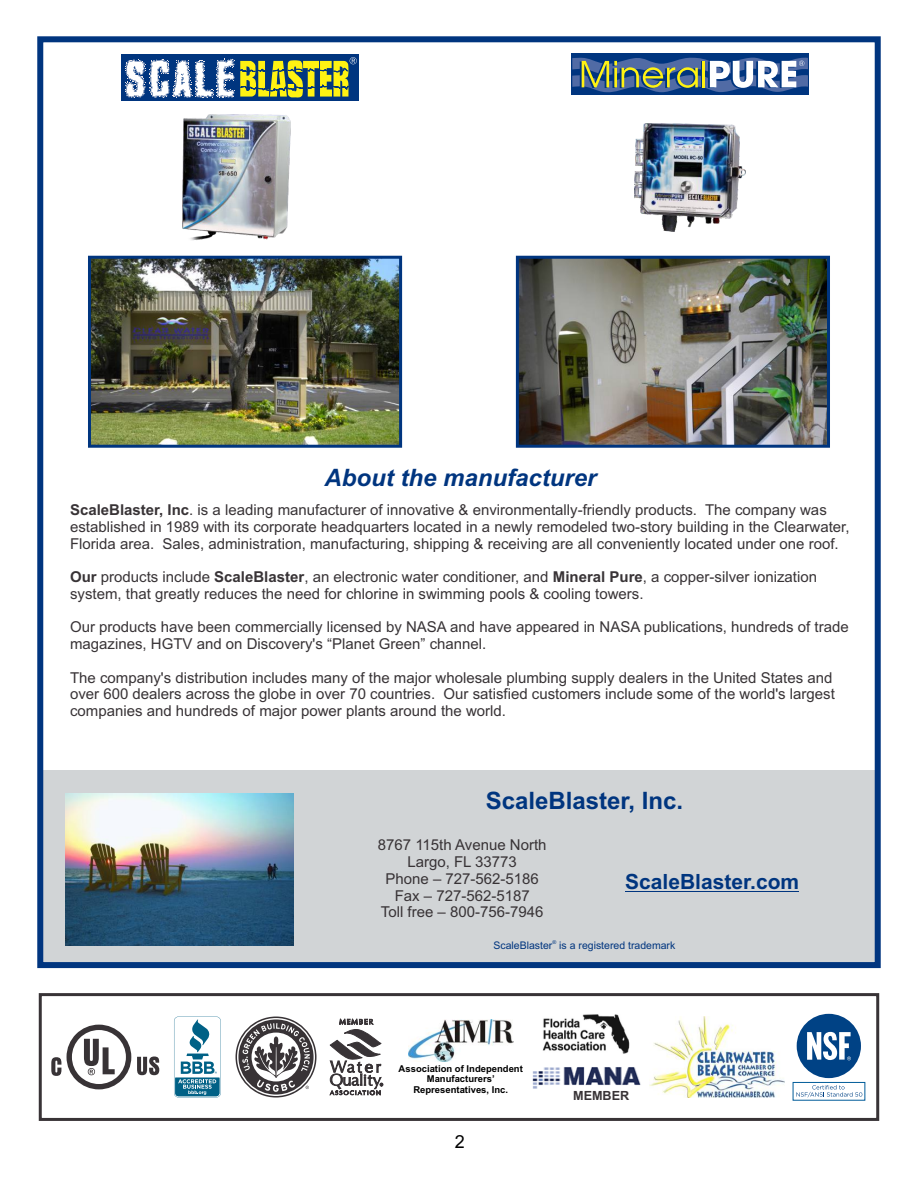
<style>
.page{position:relative;width:918px;height:1188px;background:#fff}
.page>*{position:absolute;margin:0;border:0;box-sizing:border-box;transform-origin:0 0}
.t1{font:italic 700 24px "Arial";color:#00357f}
.t2{font:700 24px "Arial";color:#00357f}
.t3{font:700 21px "Arial";color:#00357f}
.t4{font:18px "Arial";color:#000}
.t5{font:15px/16.8px "Arial";color:#383336}
.t6{font:700 12.6px "Arial";color:#383336}
.t7{font:10.5px "Arial";color:#00357f}
.t8{font:700 9.45px/10.6px "Arial";color:#000;text-align:center}
.t9{font:5.25px "Arial";color:#00357f}
.s1{font-weight:700}
</style>
<div class="page">
<div style="left:39px;top:993px;width:840px;height:128px;border:3px solid #383336"></div>
<img style="left:649px;top:1016px;width:136px;height:82px">
<img style="left:92px;top:260px;width:306px;height:184px">
<img style="left:520px;top:260px;width:306px;height:184px">
<div style="left:40px;top:771px;width:837px;height:195px;background:#d1d4d6"></div>
<img style="left:532px;top:1067px;width:109px;height:22px">
<img style="left:543px;top:1014px;width:87px;height:40px">
<svg style="left:236px;top:1017px;width:81px;height:81px"></svg>
<img style="left:408px;top:1019px;width:105px;height:43px">
<svg style="left:330px;top:1018px;width:53px;height:78px"></svg>
<svg style="left:121px;top:54px;width:238px;height:47px"></svg>
<div style="left:122px;top:55px;width:237px;height:46px;background:#00357f"></div>
<svg style="left:125px;top:57px;width:232px;height:41px"></svg>
<svg style="left:571px;top:53px;width:238px;height:1px"></svg>
<div style="left:571px;top:54px;width:238px;height:41px;background:#00357f"></div>
<svg style="left:572px;top:57px;width:236px;height:36px"></svg>
<svg style="left:51px;top:1057px;width:10px;height:19px"></svg>
<svg style="left:137px;top:1057px;width:22px;height:18px"></svg>
<svg style="left:67px;top:1025px;width:64px;height:64px"></svg>
<svg style="left:174px;top:1017px;width:47px;height:81px"></svg>
<div style="left:797px;top:1014px;width:64px;height:64px;background:#004285;border-radius:50%"></div>
<svg style="left:807px;top:1032px;width:44px;height:28px"></svg>
<div style="left:793px;top:1082px;width:72px;height:18px;border:1px solid #005c99"></div>
<svg style="left:796px;top:1085px;width:66px;height:12px"></svg>
<div style="left:37px;top:36px;width:844px;height:932px;border:6px solid #00357f"></div>
<div style="left:88px;top:256px;width:314px;height:192px;border:3px solid #00357f"></div>
<div style="left:516px;top:256px;width:314px;height:192px;border:3px solid #00357f"></div>
<img style="left:182px;top:115px;width:108px;height:125px">
<img style="left:183px;top:121px;width:92px;height:115px">
<img style="left:635px;top:124px;width:111px;height:108px">
<img style="left:65px;top:793px;width:229px;height:152px">
<hr style="left:625px;top:891px;width:174px;height:1px;background:#00357f">
<h1 class="t1" style="left:324px;top:469px;width:274px">About the manufacturer</h1>
<p class="t5" style="left:70px;top:503px;width:781px"><span class="s1">ScaleBlaster, Inc</span>. is a leading manufacturer of innovative &amp; environmentally-friendly products. The company was established in 1989 with its corporate headquarters located in a newly remodeled two-story building in the Clearwater,<br>Florida area. Sales, administration, manufacturing, shipping &amp; receiving are all conveniently located under one roof.</p>
<p class="t5" style="left:70px;top:570px;width:749px"><span class="s1">Our</span> products include <span class="s1">ScaleBlaster</span>, an electronic water conditioner, and <span class="s1">Mineral Pure</span>, a copper-silver ionization system, that greatly reduces the need for chlorine in swimming pools &amp; cooling towers.</p>
<p class="t5" style="left:70px;top:620px;width:780px">Our products have been commercially licensed by NASA and have appeared in NASA publications, hundreds of trade magazines, HGTV and on Discovery's “Planet Green” channel.</p>
<p class="t5" style="left:70px;top:670px;width:766px">The company's distribution includes many of the major wholesale plumbing supply dealers in the United States and over 600 dealers across the globe in over 70 countries. Our satisfied customers include some of the world's largest companies and hundreds of major power plants around the world.</p>
<h1 class="t2" style="left:486px;top:791px;width:199px">ScaleBlaster, Inc.</h1>
<p class="t5" style="left:378px;top:838px;width:170px;text-align:center">8767 115th Avenue North<br>Largo, FL 33773<br>Phone – 727-562-5186<br>Fax – 727-562-5187<br>Toll free – 800-756-7946</p>
<h2 class="t3" style="left:625px;top:874px;width:175px">ScaleBlaster.com</h2>
<p class="t9" style="left:552px;top:940px;width:5px">®</p>
<p class="t7" style="left:494px;top:942px;width:183px">ScaleBlaster is a registered trademark</p>
<p class="t8" style="left:399px;top:1064px;width:126px">Association of Independent<br>Manufacturers’<br>Representatives, Inc.</p>
<p class="t4" style="left:455px;top:1135px;width:12px">2</p>
<p class="t6" style="left:573px;top:1091px;width:58px">MEMBER</p>
</div>
